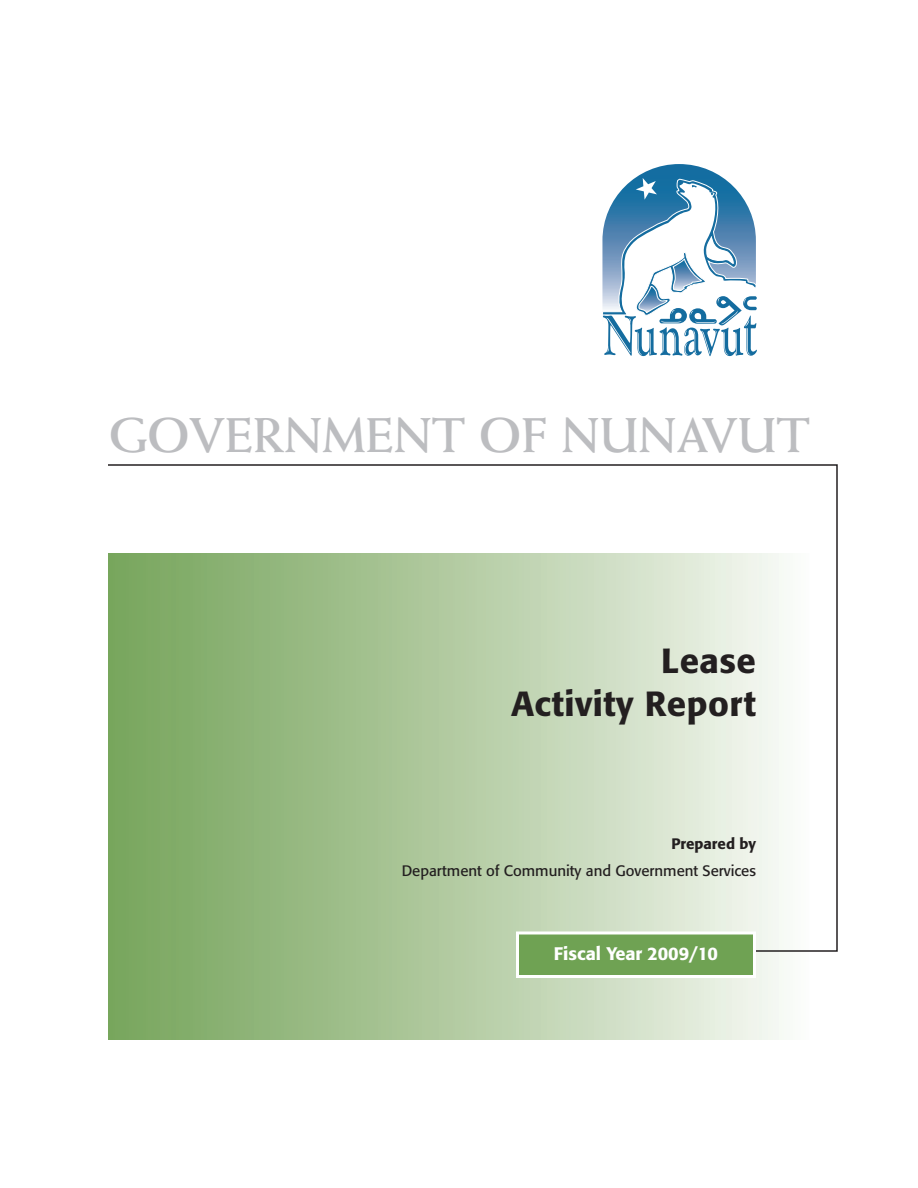
<style>
.page{position:relative;width:918px;height:1188px;background:#fff}
.page>*{position:absolute;margin:0;border:0;box-sizing:border-box;transform-origin:0 0}
.t1{font:700 49.05px "Weiss";color:#bcbdc0}
.t2{font:500 34.65px/43.5px "Formata";letter-spacing:.015em;color:#231f20;text-align:right}
.t3{font:500 18px "Formata";color:#fff}
.t4{font:15px "Formata";color:#231f20}
.t5{font:500 15px "Formata";color:#231f20}
</style>
<div class="page">
<div style="left:108px;top:554px;width:702px;height:486px;background:linear-gradient(to right,#73a257,#f7f9f5)"></div>
<svg style="left:108px;top:464px;width:730px;height:488px"></svg>
<svg style="left:602px;top:164px;width:155px;height:193px"></svg>
<div style="left:519px;top:934px;width:234px;height:41px;background:#6fa253"></div>
<div style="left:516px;top:932px;width:240px;height:46px;border:3px solid #fff"></div>
<h1 class="t1" style="left:108px;top:418px;width:704px">GOVERNMENT OF NUNAVUT</h1>
<h2 class="t2" style="left:511px;top:642px;width:246px">Lease<br>Activity Report</h2>
<p class="t5" style="left:671px;top:837px;width:86px">Prepared by</p>
<p class="t4" style="left:402px;top:864px;width:356px">Department of Community and Government Services</p>
<p class="t3" style="left:554px;top:946px;width:166px">Fiscal Year 2009/10</p>
</div>
